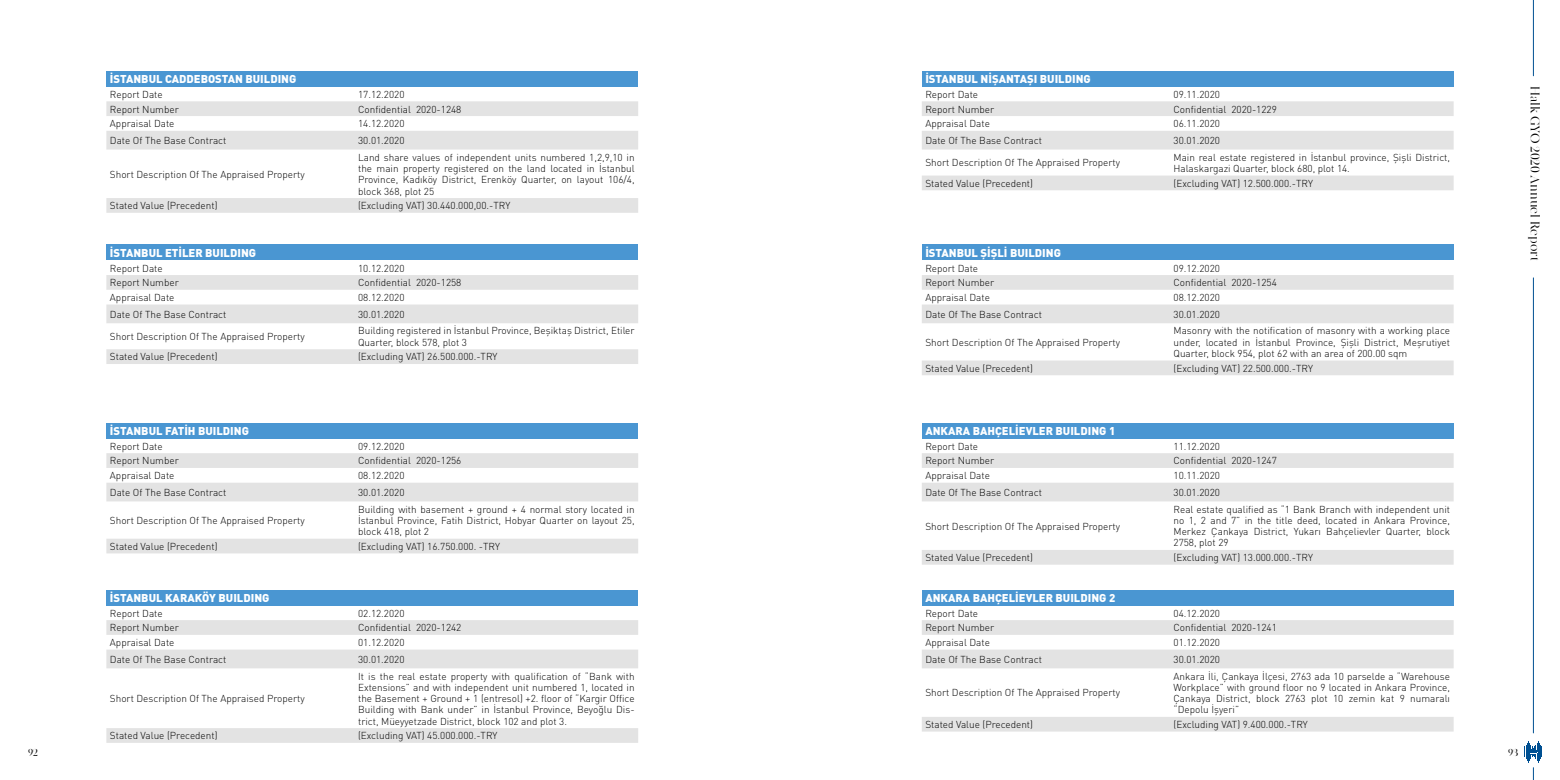
<style>
.page{position:relative;width:1560px;height:780px;background:#fff}
.page>*{position:absolute;margin:0;border:0;box-sizing:border-box;transform-origin:0 0}
.t1{font:12.5px "MADE Canvas";color:#000}
.t2{font:900 11.25px "DIN Pro";color:#fff}
.t3{font:300 10px/11.2px "DIN Pro";color:#000;text-align:justify}
.t4{font:10px "MADE Canvas";color:#000}
</style>
<div class="page">
<hr style="left:1532px;top:278px;width:1px;height:454px;background:#005092">
<svg style="left:1524px;top:741px;width:18px;height:39px"></svg>
<hr style="left:1532px;top:0;width:1px;height:76px;background:#005092">
<div style="left:106px;top:71px;width:532px;height:16px;background:#4a96d2"></div>
<svg style="left:106px;top:101px;width:532px;height:112px"></svg>
<div style="left:106px;top:589px;width:532px;height:16px;background:#4a96d2"></div>
<svg style="left:106px;top:620px;width:532px;height:122px"></svg>
<div style="left:106px;top:244px;width:532px;height:16px;background:#4a96d2"></div>
<svg style="left:106px;top:275px;width:532px;height:89px"></svg>
<div style="left:921px;top:71px;width:532px;height:16px;background:#4a96d2"></div>
<svg style="left:922px;top:101px;width:531px;height:89px"></svg>
<div style="left:106px;top:423px;width:532px;height:15px;background:#4a96d2"></div>
<svg style="left:106px;top:453px;width:532px;height:100px"></svg>
<div style="left:921px;top:244px;width:532px;height:16px;background:#4a96d2"></div>
<svg style="left:922px;top:275px;width:531px;height:100px"></svg>
<div style="left:921px;top:589px;width:532px;height:16px;background:#4a96d2"></div>
<svg style="left:922px;top:620px;width:531px;height:111px"></svg>
<div style="left:921px;top:423px;width:532px;height:15px;background:#4a96d2"></div>
<svg style="left:922px;top:453px;width:531px;height:111px"></svg>
<p class="t2" style="left:110px;top:71px;width:188px">İSTANBUL CADDEBOSTAN BUILDING</p>
<p class="t3" style="left:110px;top:88px;width:54px">Report Date</p>
<p class="t3" style="left:358px;top:88px;width:48px">17.12.2020</p>
<p class="t3" style="left:110px;top:103px;width:70px">Report Number</p>
<p class="t3" style="left:358px;top:103px;width:105px">Confidential 2020-1248</p>
<p class="t3" style="left:110px;top:118px;width:66px">Appraisal Date</p>
<p class="t3" style="left:358px;top:118px;width:48px">14.12.2020</p>
<p class="t3" style="left:110px;top:134px;width:118px">Date Of The Base Contract</p>
<p class="t3" style="left:358px;top:134px;width:48px">30.01.2020</p>
<p class="t3" style="left:110px;top:168px;width:196px">Short Description Of The Appraised Property</p>
<p class="t3" style="left:358px;top:151px;width:278px">Land share values of independent units numbered 1,2,9,10 in the main property registered on the land located in İstanbul Province, Kadıköy District, Erenköy Quarter, on layout 106/4, block 368, plot 25</p>
<p class="t3" style="left:110px;top:200px;width:109px">Stated Value (Precedent)</p>
<p class="t3" style="left:358px;top:200px;width:154px">(Excluding VAT) 30.440.000,00.-TRY</p>
<p class="t2" style="left:110px;top:245px;width:148px">İSTANBUL ETİLER BUILDING</p>
<p class="t3" style="left:110px;top:262px;width:54px">Report Date</p>
<p class="t3" style="left:358px;top:262px;width:48px">10.12.2020</p>
<p class="t3" style="left:110px;top:276px;width:70px">Report Number</p>
<p class="t3" style="left:358px;top:276px;width:105px">Confidential 2020-1258</p>
<p class="t3" style="left:110px;top:291px;width:66px">Appraisal Date</p>
<p class="t3" style="left:358px;top:291px;width:48px">08.12.2020</p>
<p class="t3" style="left:110px;top:308px;width:118px">Date Of The Base Contract</p>
<p class="t3" style="left:358px;top:308px;width:48px">30.01.2020</p>
<p class="t3" style="left:110px;top:330px;width:196px">Short Description Of The Appraised Property</p>
<p class="t3" style="left:358px;top:325px;width:278px">Building registered in İstanbul Province, Beşiktaş District, Etiler<br>Quarter, block 578, plot 3</p>
<p class="t3" style="left:110px;top:351px;width:109px">Stated Value (Precedent)</p>
<p class="t3" style="left:358px;top:351px;width:141px">(Excluding VAT) 26.500.000.-TRY</p>
<p class="t2" style="left:925px;top:71px;width:167px">İSTANBUL NİŞANTAŞI BUILDING</p>
<p class="t3" style="left:925px;top:88px;width:54px">Report Date</p>
<p class="t3" style="left:1173px;top:88px;width:48px">09.11.2020</p>
<p class="t3" style="left:925px;top:103px;width:70px">Report Number</p>
<p class="t3" style="left:1173px;top:103px;width:105px">Confidential 2020-1229</p>
<p class="t3" style="left:925px;top:118px;width:66px">Appraisal Date</p>
<p class="t3" style="left:1173px;top:118px;width:48px">06.11.2020</p>
<p class="t3" style="left:925px;top:134px;width:118px">Date Of The Base Contract</p>
<p class="t3" style="left:1173px;top:134px;width:48px">30.01.2020</p>
<p class="t3" style="left:925px;top:157px;width:196px">Short Description Of The Appraised Property</p>
<p class="t3" style="left:1173px;top:151px;width:278px">Main real estate registered in İstanbul province, Şişli District,<br>Halaskargazi Quarter, block 680, plot 14.</p>
<p class="t3" style="left:925px;top:177px;width:109px">Stated Value (Precedent)</p>
<p class="t3" style="left:1173px;top:177px;width:141px">(Excluding VAT) 12.500.000.-TRY</p>
<p class="t2" style="left:925px;top:245px;width:137px">İSTANBUL ŞİŞLİ BUILDING</p>
<p class="t3" style="left:925px;top:262px;width:54px">Report Date</p>
<p class="t3" style="left:1173px;top:262px;width:48px">09.12.2020</p>
<p class="t3" style="left:925px;top:276px;width:70px">Report Number</p>
<p class="t3" style="left:1173px;top:276px;width:105px">Confidential 2020-1254</p>
<p class="t3" style="left:925px;top:291px;width:66px">Appraisal Date</p>
<p class="t3" style="left:1173px;top:291px;width:48px">08.12.2020</p>
<p class="t3" style="left:925px;top:308px;width:118px">Date Of The Base Contract</p>
<p class="t3" style="left:1173px;top:308px;width:48px">30.01.2020</p>
<p class="t3" style="left:925px;top:336px;width:196px">Short Description Of The Appraised Property</p>
<p class="t3" style="left:1173px;top:325px;width:278px">Masonry with the notification of masonry with a working place under, located in İstanbul Province, Şişli District, Meşrutiyet Quarter, block 954, plot 62 with an area of 200.00 sqm</p>
<p class="t3" style="left:925px;top:362px;width:109px">Stated Value (Precedent)</p>
<p class="t3" style="left:1173px;top:362px;width:141px">(Excluding VAT) 22.500.000.-TRY</p>
<p class="t1" style="left:1541px;top:86px;width:176px;rotate:90deg">Halk GYO 2020 Annuel Report</p>
<p class="t2" style="left:110px;top:423px;width:141px">İSTANBUL FATİH BUILDING</p>
<p class="t3" style="left:110px;top:440px;width:54px">Report Date</p>
<p class="t3" style="left:358px;top:440px;width:48px">09.12.2020</p>
<p class="t3" style="left:110px;top:454px;width:70px">Report Number</p>
<p class="t3" style="left:358px;top:454px;width:105px">Confidential 2020-1256</p>
<p class="t3" style="left:110px;top:469px;width:66px">Appraisal Date</p>
<p class="t3" style="left:358px;top:469px;width:48px">08.12.2020</p>
<p class="t3" style="left:110px;top:486px;width:118px">Date Of The Base Contract</p>
<p class="t3" style="left:358px;top:486px;width:48px">30.01.2020</p>
<p class="t3" style="left:110px;top:514px;width:196px">Short Description Of The Appraised Property</p>
<p class="t3" style="left:358px;top:503px;width:278px">Building with basement + ground + 4 normal story located in İstanbul Province, Fatih District, Hobyar Quarter on layout 25, block 418, plot 2</p>
<p class="t3" style="left:110px;top:540px;width:109px">Stated Value (Precedent)</p>
<p class="t3" style="left:358px;top:540px;width:143px">(Excluding VAT) 16.750.000. -TRY</p>
<p class="t2" style="left:110px;top:590px;width:161px">İSTANBUL KARAKÖY BUILDING</p>
<p class="t3" style="left:110px;top:607px;width:54px">Report Date</p>
<p class="t3" style="left:358px;top:607px;width:48px">02.12.2020</p>
<p class="t3" style="left:110px;top:621px;width:70px">Report Number</p>
<p class="t3" style="left:358px;top:621px;width:105px">Confidential 2020-1242</p>
<p class="t3" style="left:110px;top:636px;width:66px">Appraisal Date</p>
<p class="t3" style="left:358px;top:636px;width:48px">01.12.2020</p>
<p class="t3" style="left:110px;top:653px;width:118px">Date Of The Base Contract</p>
<p class="t3" style="left:358px;top:653px;width:48px">30.01.2020</p>
<p class="t3" style="left:110px;top:692px;width:196px">Short Description Of The Appraised Property</p>
<p class="t3" style="left:358px;top:670px;width:278px">It is the real estate property with qualification of “Bank with Extensions” and with independent unit numbered 1, located in the Basement + Ground + 1 (entresol) +2. floor of “Kargir Office Building with Bank under” in İstanbul Province, Beyoğlu Dis&shy;trict, Müeyyetzade District, block 102 and plot 3.</p>
<p class="t3" style="left:110px;top:729px;width:109px">Stated Value (Precedent)</p>
<p class="t3" style="left:358px;top:729px;width:141px">(Excluding VAT) 45.000.000.-TRY</p>
<p class="t2" style="left:925px;top:423px;width:191px">ANKARA BAHÇELİEVLER BUILDING 1</p>
<p class="t3" style="left:925px;top:440px;width:54px">Report Date</p>
<p class="t3" style="left:1173px;top:440px;width:48px">11.12.2020</p>
<p class="t3" style="left:925px;top:454px;width:70px">Report Number</p>
<p class="t3" style="left:1173px;top:454px;width:105px">Confidential 2020-1247</p>
<p class="t3" style="left:925px;top:469px;width:66px">Appraisal Date</p>
<p class="t3" style="left:1173px;top:469px;width:48px">10.11.2020</p>
<p class="t3" style="left:925px;top:486px;width:118px">Date Of The Base Contract</p>
<p class="t3" style="left:1173px;top:486px;width:48px">30.01.2020</p>
<p class="t3" style="left:925px;top:520px;width:196px">Short Description Of The Appraised Property</p>
<p class="t3" style="left:1173px;top:503px;width:278px">Real estate qualified as “1 Bank Branch with independent unit no 1, 2 and 7” in the title deed, located in Ankara Province, Merkez Çankaya District, Yukarı Bahçelievler Quarter, block 2758, plot 29</p>
<p class="t3" style="left:925px;top:551px;width:109px">Stated Value (Precedent)</p>
<p class="t3" style="left:1173px;top:551px;width:141px">(Excluding VAT) 13.000.000.-TRY</p>
<p class="t2" style="left:925px;top:590px;width:191px">ANKARA BAHÇELİEVLER BUILDING 2</p>
<p class="t3" style="left:925px;top:607px;width:54px">Report Date</p>
<p class="t3" style="left:1173px;top:607px;width:48px">04.12.2020</p>
<p class="t3" style="left:925px;top:621px;width:70px">Report Number</p>
<p class="t3" style="left:1173px;top:621px;width:105px">Confidential 2020-1241</p>
<p class="t3" style="left:925px;top:636px;width:66px">Appraisal Date</p>
<p class="t3" style="left:1173px;top:636px;width:48px">01.12.2020</p>
<p class="t3" style="left:925px;top:653px;width:118px">Date Of The Base Contract</p>
<p class="t3" style="left:1173px;top:653px;width:48px">30.01.2020</p>
<p class="t3" style="left:925px;top:686px;width:196px">Short Description Of The Appraised Property</p>
<p class="t3" style="left:1173px;top:670px;width:278px">Ankara İli, Çankaya İlçesi, 2763 ada 10 parselde a “Warehouse Workplace” with ground floor no 9 located in Ankara Province, Çankaya District, block 2763 plot 10 zemin kat 9 numaralı “Depolu İşyeri”</p>
<p class="t3" style="left:925px;top:718px;width:109px">Stated Value (Precedent)</p>
<p class="t3" style="left:1173px;top:718px;width:136px">(Excluding VAT) 9.400.000.-TRY</p>
<p class="t4" style="left:28px;top:746px;width:11px">92</p>
<p class="t4" style="left:1507px;top:746px;width:12px">93</p>
</div>
